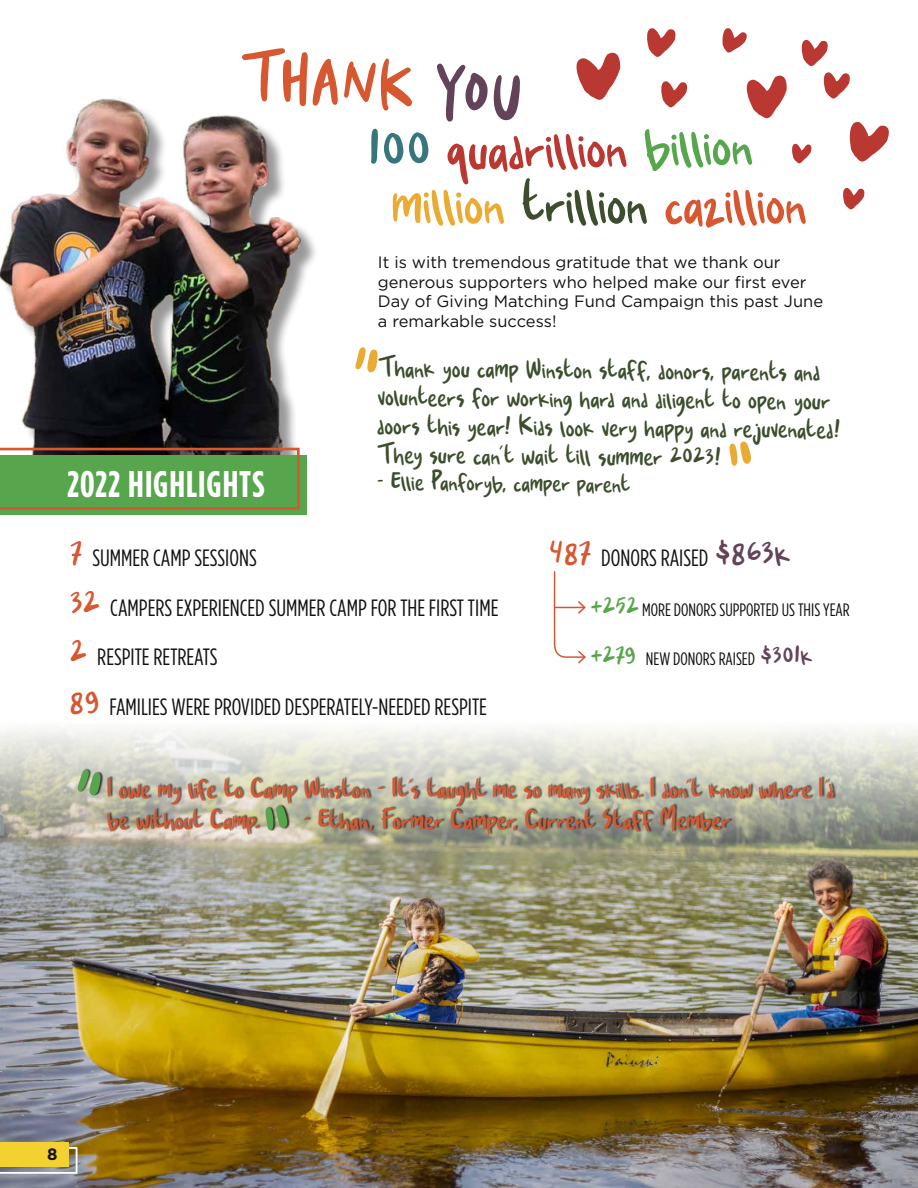
<style>
.page{position:relative;width:918px;height:1188px;background:#fff}
.page>*{position:absolute;margin:0;border:0;box-sizing:border-box;transform-origin:0 0}
.t1{font:59.25px "Market Written";color:#d75731}
.t2{font:54px "Market Written";letter-spacing:-.015em;color:#d75731}
.t3{font:54px "Market Written";color:#b93932}
.t4{font:700 37.05px "Gotham Condensed";letter-spacing:.03em;color:#fff}
.t5{font:24px/28.7px "Market Written";letter-spacing:-.005em;color:#3c4e2d}
.t6{font:24px/30.9px "Market Written";color:#d75731}
.t7{font:23.55px/49.5px "Gotham Condensed";color:#121212}
.t8{font:22.5px "Market Written";color:#3c4e2d}
.t9{font:18px "Gotham Condensed";color:#121212}
.t10{font:16.5px/19.8px "Gotham";color:#121212}
.t11{font:700 16.5px "Gotham";color:#121212}
.s1{color:#62435a}
.s2{color:#38767d}
.s3{color:#57a54c}
.s4{color:#eaab35}
.s5{color:#3c4e2d}
.s6{font-family:"Market Written";font-size:33.9px;color:#d75731}
.s7{font-family:"Market Written";font-size:33.9px;color:#62435a}
.s8{font-family:"Market Written";font-size:25.5px;color:#57a54c}
.s9{font-family:"Market Written";font-size:25.5px;color:#62435a}
</style>
<div class="page">
<img style="left:0;top:912px;width:917px;height:276px">
<svg style="left:0;top:514px;width:917px;height:398px"></svg>
<hr style="left:917px;top:0;width:1px;height:1188px;background:#3c4e2d">
<img style="left:0;top:98px;width:316px;height:350px">
<div style="left:0;top:455px;width:307px;height:59px;background:#57a54c"></div>
<svg style="left:0;top:448px;width:300px;height:62px"></svg>
<svg style="left:355px;top:347px;width:23px;height:26px"></svg>
<svg style="left:729px;top:441px;width:22px;height:25px"></svg>
<svg style="left:576px;top:53px;width:44px;height:47px"></svg>
<svg style="left:647px;top:28px;width:29px;height:29px"></svg>
<svg style="left:661px;top:81px;width:27px;height:27px"></svg>
<svg style="left:747px;top:76px;width:40px;height:42px"></svg>
<svg style="left:802px;top:40px;width:26px;height:26px"></svg>
<svg style="left:722px;top:28px;width:25px;height:25px"></svg>
<svg style="left:850px;top:122px;width:39px;height:40px"></svg>
<svg style="left:843px;top:188px;width:22px;height:22px"></svg>
<svg style="left:792px;top:144px;width:20px;height:20px"></svg>
<svg style="left:824px;top:72px;width:26px;height:27px"></svg>
<div style="left:78px;top:769px;width:26px;height:28px;background:#121212;opacity:.8"></div>
<svg style="left:77px;top:769px;width:26px;height:27px"></svg>
<div style="left:108px;top:776px;width:728px;height:60px;background:#121212;opacity:.63"></div>
<div style="left:266px;top:804px;width:24px;height:27px;background:#121212;opacity:.8"></div>
<svg style="left:265px;top:805px;width:23px;height:25px"></svg>
<svg style="left:72px;top:554px;width:9px;height:2px"></svg>
<svg style="left:581px;top:553px;width:10px;height:3px"></svg>
<svg style="left:617px;top:656px;width:8px;height:3px"></svg>
<svg style="left:553px;top:570px;width:34px;height:95px"></svg>
<svg style="left:0;top:1147px;width:77px;height:27px"></svg>
<div style="left:0;top:1142px;width:68px;height:25px;background:#f3d131"></div>
<h1 class="t1" style="left:242px;top:38px;width:285px;rotate:5deg">THANK <span class="s1">YOU</span></h1>
<h3 class="t4" style="left:67px;top:462px;width:199px">2022 HIGHLIGHTS</h3>
<h2 class="t3" style="left:369px;top:116px;width:385px;rotate:-1deg"><span class="s2">100</span> quadrillion <span class="s3">billion</span></h2>
<h2 class="t2" style="left:392px;top:168px;width:417px"><span class="s4">million</span> <span class="s5">trillion</span> cazillion</h2>
<p class="t10" style="left:378px;top:252px;width:447px">It is with tremendous gratitude that we thank our generous supporters who helped make our first ever Day of Giving Matching Fund Campaign this past June a remarkable success!</p>
<p class="t5" style="left:377px;top:356px;width:465px">Thank you camp Winston staff, donors, parents and volunteers for working hard and diligent to open your doors this year! Kids look very happy and rejuvenated!<br>They sure can’t wait till summer 2023!</p>
<p class="t8" style="left:377px;top:466px;width:255px;rotate:1deg">- Ellie Panforyb, camper parent</p>
<p class="t7" style="left:70px;top:533px;width:430px"><span class="s6">7</span> SUMMER CAMP SESSIONS<br><span class="s6">32</span> CAMPERS EXPERIENCED SUMMER CAMP FOR THE FIRST TIME <span class="s6">2</span> RESPITE RETREATS<br><span class="s6">89</span> FAMILIES WERE PROVIDED DESPERATELY-NEEDED RESPITE</p>
<p class="t7" style="left:550px;top:533px;width:243px"><span class="s6">487</span> DONORS RAISED <span class="s7">$863k</span></p>
<p class="t9" style="left:590px;top:600px;width:261px"><span class="s8">+252</span> MORE DONORS SUPPORTED US THIS YEAR</p>
<p class="t9" style="left:590px;top:649px;width:224px"><span class="s8">+279</span> NEW DONORS RAISED <span class="s9">$301k</span></p>
<p class="t6" style="left:107px;top:774px;width:728px">I owe my life to Camp Winston - It’s taught me so many skills. I don’t know where I’d be without Camp.</p>
<p class="t6" style="left:303px;top:805px;width:429px">- Ethan, Former Camper, Current Staff Member</p>
<p class="t11" style="left:47px;top:1143px;width:12px">8</p>
</div>
